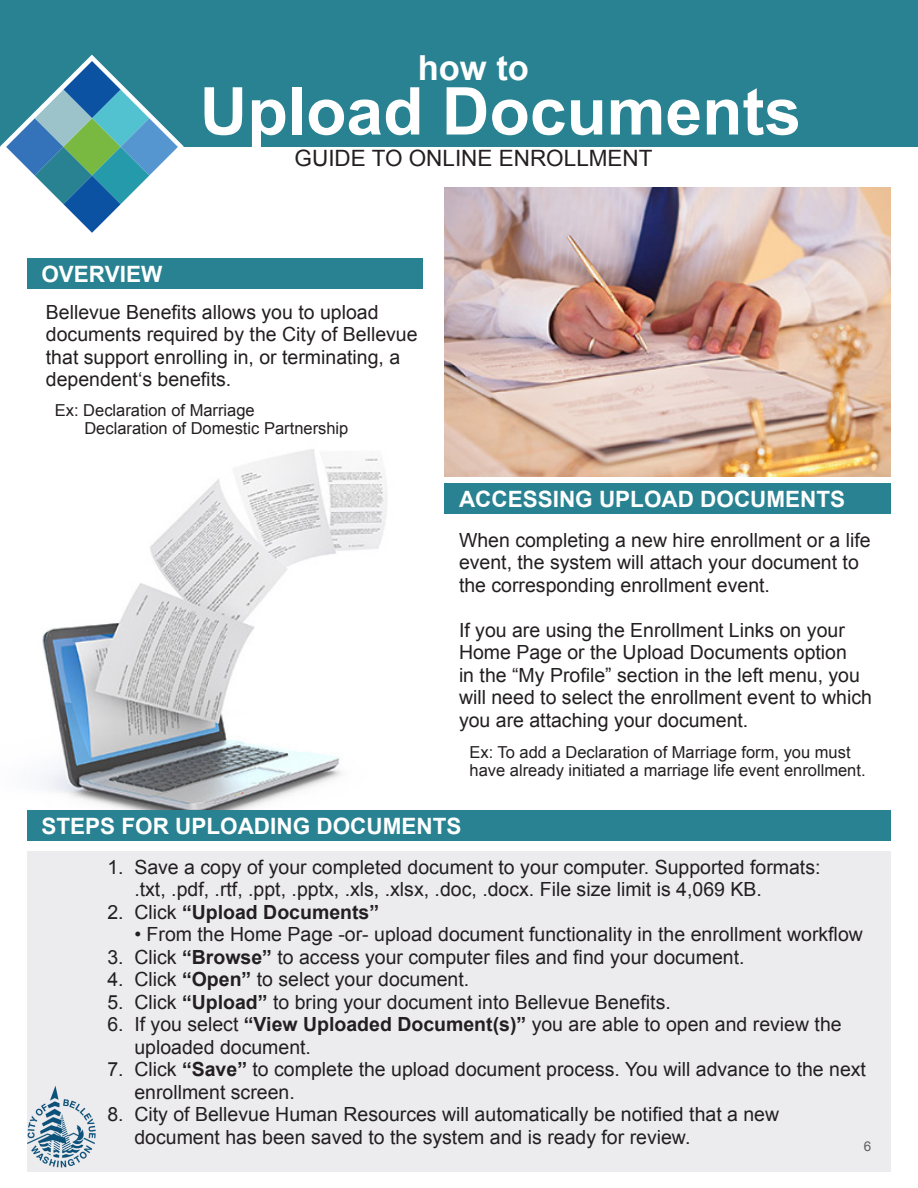
<style>
.page{position:relative;width:918px;height:1188px;background:#fff}
.page>*{position:absolute;margin:0;border:0;box-sizing:border-box;transform-origin:0 0}
.t1{font:700 66px "Arial";color:#fff}
.t2{font:700 34.5px "Arial";color:#fff}
.t3{font:700 22.5px "Arial";color:#fff}
.t4{font:22.5px "Arial";color:#231f20}
.t5{font:19.5px/22.5px "Arial";color:#231f20}
.t6{font:700 19.5px "Arial";color:#231f20}
.t7{font:16.5px/18px "Arial";color:#231f20}
.t8{font:13.5px "Arial";color:#5f5f62}
.s1{font-weight:400}
.s2{font-weight:700}
</style>
<div class="page">
<img style="left:27px;top:449px;width:412px;height:362px">
<div style="left:27px;top:851px;width:864px;height:321px;background:#ececee"></div>
<div style="left:0;top:0;width:918px;height:146px;background:#288291"></div>
<svg style="left:0;top:55px;width:184px;height:178px"></svg>
<img style="left:27px;top:1086px;width:68px;height:81px">
<div style="left:27px;top:259px;width:396px;height:30px;background:#288291"></div>
<div style="left:445px;top:483px;width:446px;height:31px;background:#288291"></div>
<div style="left:27px;top:811px;width:864px;height:30px;background:#288291"></div>
<img style="left:445px;top:188px;width:446px;height:289px">
<p class="t2" style="left:418px;top:44px;width:113px">how to</p>
<p class="t3" style="left:41px;top:259px;width:122px">OVERVIEW</p>
<p class="t1" style="left:200px;top:67px;width:603px">Upload Documents</p>
<p class="t4" style="left:295px;top:144px;width:359px">GUIDE TO ONLINE ENROLLMENT</p>
<p class="t5" style="left:46px;top:301px;width:373px">Bellevue Benefits allows you to upload documents required by the City of Bellevue that support enrolling in, or terminating, a dependent‘s benefits.</p>
<p class="t7" style="left:55px;top:401px;width:201px">Ex: Declaration of Marriage</p>
<p class="t7" style="left:84px;top:419px;width:266px">Declaration of Domestic Partnership</p>
<p class="t3" style="left:459px;top:484px;width:388px">ACCESSING UPLOAD DOCUMENTS</p>
<p class="t5" style="left:459px;top:529px;width:413px">When completing a new hire enrollment or a life event, the system will attach your document to the corresponding enrollment event.</p>
<p class="t5" style="left:459px;top:619px;width:414px">If you are using the Enrollment Links on your Home Page or the Upload Documents option<br>in the “My Profile” section in the left menu, you will need to select the enrollment event to which you are attaching your document.</p>
<p class="t7" style="left:470px;top:743px;width:398px">Ex: To add a Declaration of Marriage form, you must have already initiated a marriage life event enrollment.</p>
<p class="t3" style="left:41px;top:811px;width:422px">STEPS FOR UPLOADING DOCUMENTS</p>
<p class="t5" style="left:134px;top:856px;width:688px;text-indent:-27px">1. Save a copy of your completed document to your computer. Supported formats: .txt, .pdf, .rtf, .ppt, .pptx, .xls, .xlsx, .doc, .docx. File size limit is 4,069 KB.</p>
<p class="t6" style="left:107px;top:899px;width:273px"><span class="s1">2. Click</span> “Upload Documents”</p>
<p class="t5" style="left:134px;top:923px;width:730px">• From the Home Page -or- upload document functionality in the enrollment workflow</p>
<p class="t5" style="left:107px;top:946px;width:639px">3. Click <span class="s2">“Browse”</span> to access your computer files and find your document.</p>
<p class="t5" style="left:107px;top:968px;width:363px">4. Click <span class="s2">“Open”</span> to select your document.</p>
<p class="t5" style="left:107px;top:991px;width:565px">5. Click <span class="s2">“Upload”</span> to bring your document into Bellevue Benefits.</p>
<p class="t5" style="left:134px;top:1013px;width:709px;text-indent:-27px">6. If you select <span class="s2">“View Uploaded Document(s)”</span> you are able to open and review the uploaded document.</p>
<p class="t5" style="left:134px;top:1058px;width:733px;text-indent:-27px">7. Click <span class="s2">“Save”</span> to complete the upload document process. You will advance to the next enrollment screen.</p>
<p class="t5" style="left:134px;top:1103px;width:646px;text-indent:-27px">8. City of Bellevue Human Resources will automatically be notified that a new document has been saved to the system and is ready for review.</p>
<p class="t8" style="left:864px;top:1137px;width:9px">6</p>
</div>
